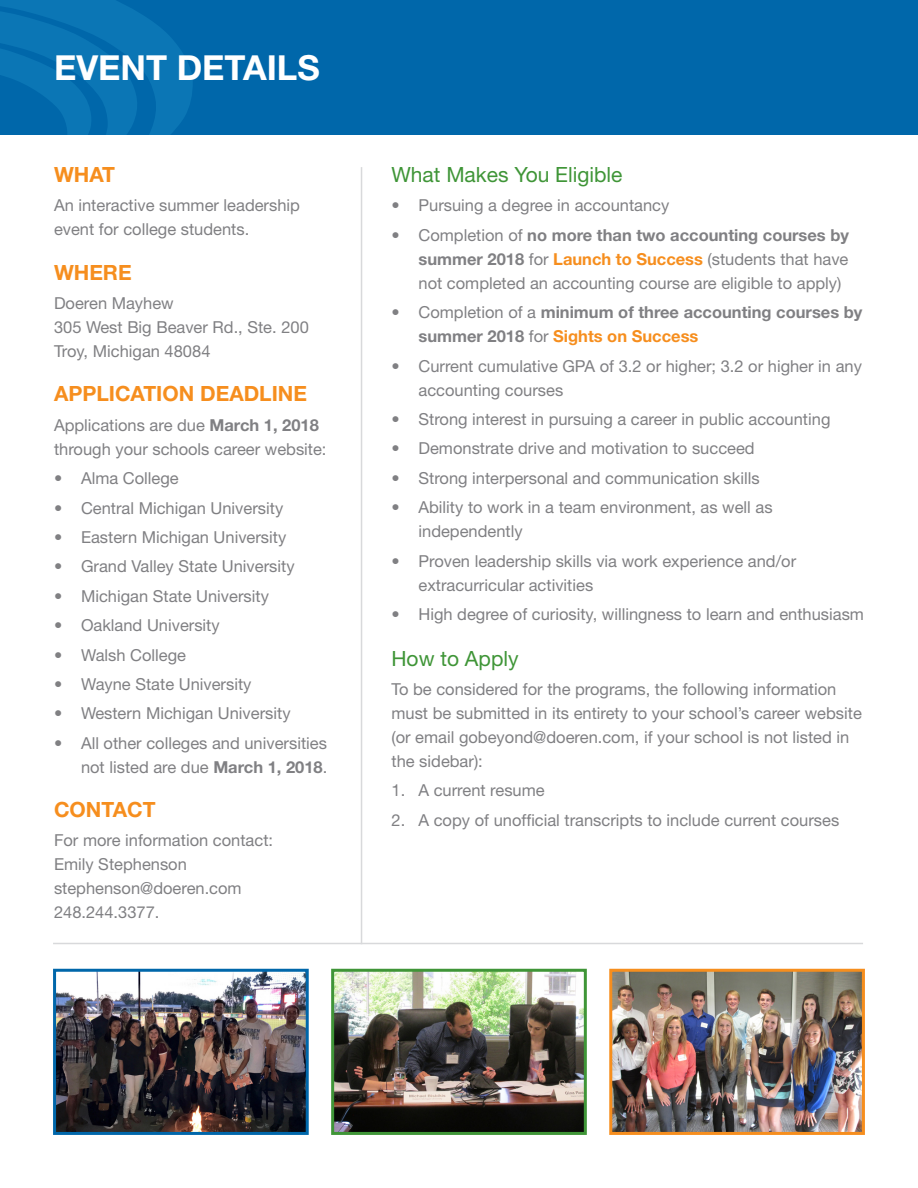
<style>
.page{position:relative;width:918px;height:1188px;background:#fff}
.page>*{position:absolute;margin:0;border:0;box-sizing:border-box;transform-origin:0 0}
.t1{font:700 34.5px "Helvetica Neue LT Pro";color:#fff}
.t2{font:700 21px "Helvetica Neue LT Pro";color:#f68e1e}
.t3{font:21px "Helvetica Neue LT Pro";color:#3f9537}
.t4{font:16.5px/24px "Helvetica Neue LT Pro";color:#808083}
.t5{font:700 16.5px/24px "Helvetica Neue LT Pro";color:#808083}
.s1{font-weight:700}
.s2{font-weight:700;color:#f68e1e}
.s3{font-weight:400}
.s4{color:#f68e1e}
</style>
<div class="page">
<div style="left:0;top:0;width:918px;height:135px;background:#0067aa"></div>
<svg style="left:0;top:0;width:193px;height:135px"></svg>
<hr style="left:361px;top:167px;width:1px;height:777px;background:#d8d9db">
<img style="left:57px;top:973px;width:248px;height:158px">
<div style="left:53px;top:969px;width:256px;height:166px;border:3px solid #0067aa"></div>
<hr style="left:53px;top:943px;width:810px;height:1px;background:#d8d9db">
<img style="left:335px;top:973px;width:248px;height:158px">
<div style="left:331px;top:969px;width:256px;height:166px;border:3px solid #3f9537"></div>
<img style="left:613px;top:973px;width:248px;height:158px">
<div style="left:609px;top:969px;width:256px;height:166px;border:3px solid #f68e1e"></div>
<p class="t1" style="left:54px;top:46px;width:267px">EVENT DETAILS</p>
<p class="t2" style="left:54px;top:161px;width:63px">WHAT</p>
<p class="t4" style="left:54px;top:193px;width:248px">An interactive summer leadership event for college students.</p>
<p class="t2" style="left:54px;top:259px;width:79px">WHERE</p>
<p class="t4" style="left:54px;top:291px;width:121px">Doeren Mayhew</p>
<p class="t4" style="left:54px;top:315px;width:256px">305 West Big Beaver Rd., Ste. 200</p>
<p class="t4" style="left:54px;top:339px;width:158px">Troy, Michigan 48084</p>
<p class="t2" style="left:54px;top:381px;width:255px">APPLICATION DEADLINE</p>
<p class="t4" style="left:54px;top:413px;width:274px">Applications are due <span class="s1">March 1, 2018 </span>through your schools career website:</p>
<p class="t4" style="left:54px;top:466px;width:126px">• Alma College</p>
<p class="t4" style="left:54px;top:495px;width:231px">• Central Michigan University</p>
<p class="t4" style="left:54px;top:525px;width:234px">• Eastern Michigan University</p>
<p class="t4" style="left:54px;top:554px;width:242px">• Grand Valley State University</p>
<p class="t4" style="left:54px;top:584px;width:216px">• Michigan State University</p>
<p class="t4" style="left:54px;top:613px;width:167px">• Oakland University</p>
<p class="t4" style="left:54px;top:642px;width:134px">• Walsh College</p>
<p class="t4" style="left:54px;top:672px;width:199px">• Wayne State University</p>
<p class="t4" style="left:54px;top:701px;width:238px">• Western Michigan University</p>
<p class="t4" style="left:54px;top:731px;width:275px;text-align:right">• All other colleges and universities not listed are due <span class="s1">March 1, 2018</span>.</p>
<p class="t2" style="left:54px;top:796px;width:103px">CONTACT</p>
<p class="t4" style="left:54px;top:828px;width:221px">For more information contact:</p>
<p class="t4" style="left:54px;top:852px;width:134px">Emily Stephenson</p>
<p class="t4" style="left:54px;top:876px;width:189px">stephenson@doeren.com</p>
<p class="t4" style="left:54px;top:900px;width:107px">248.244.3377.</p>
<p class="t3" style="left:392px;top:162px;width:233px">What Makes You Eligible</p>
<p class="t4" style="left:392px;top:193px;width:279px">• Pursuing a degree in accountancy</p>
<p class="t4" style="left:418px;top:223px;width:432px;text-align:justify;text-indent:-27px">• Completion of <span class="s1">no more than two accounting courses by summer 2018</span> for <span class="s2">Launch to Success</span> (students that have not completed an accounting course are eligible to apply)</p>
<p class="t5" style="left:418px;top:300px;width:445px;text-indent:-27px"><span class="s3">• Completion of a</span> minimum of three accounting courses by summer 2018 <span class="s3">for</span> <span class="s4">Sights on Success</span></p>
<p class="t4" style="left:418px;top:353px;width:445px;text-indent:-27px">• Current cumulative GPA of 3.2 or higher; 3.2 or higher in any accounting courses</p>
<p class="t4" style="left:392px;top:407px;width:440px">• Strong interest in pursuing a career in public accounting</p>
<p class="t4" style="left:392px;top:436px;width:365px">• Demonstrate drive and motivation to succeed</p>
<p class="t4" style="left:392px;top:466px;width:370px">• Strong interpersonal and communication skills</p>
<p class="t4" style="left:418px;top:495px;width:356px;text-indent:-27px">• Ability to work in a team environment, as well as independently</p>
<p class="t4" style="left:418px;top:548px;width:379px;text-indent:-27px">• Proven leadership skills via work experience and/or extracurricular activities</p>
<p class="t4" style="left:392px;top:602px;width:474px">• High degree of curiosity, willingness to learn and enthusiasm</p>
<p class="t3" style="left:392px;top:645px;width:129px">How to Apply</p>
<p class="t4" style="left:392px;top:677px;width:472px">To be considered for the programs, the following information must be submitted in its entirety to your school’s career website (or email gobeyond@doeren.com, if your school is not listed in the sidebar):</p>
<p class="t4" style="left:392px;top:778px;width:155px">1. A current resume</p>
<p class="t4" style="left:392px;top:808px;width:449px">2. A copy of unofficial transcripts to include current courses</p>
</div>
